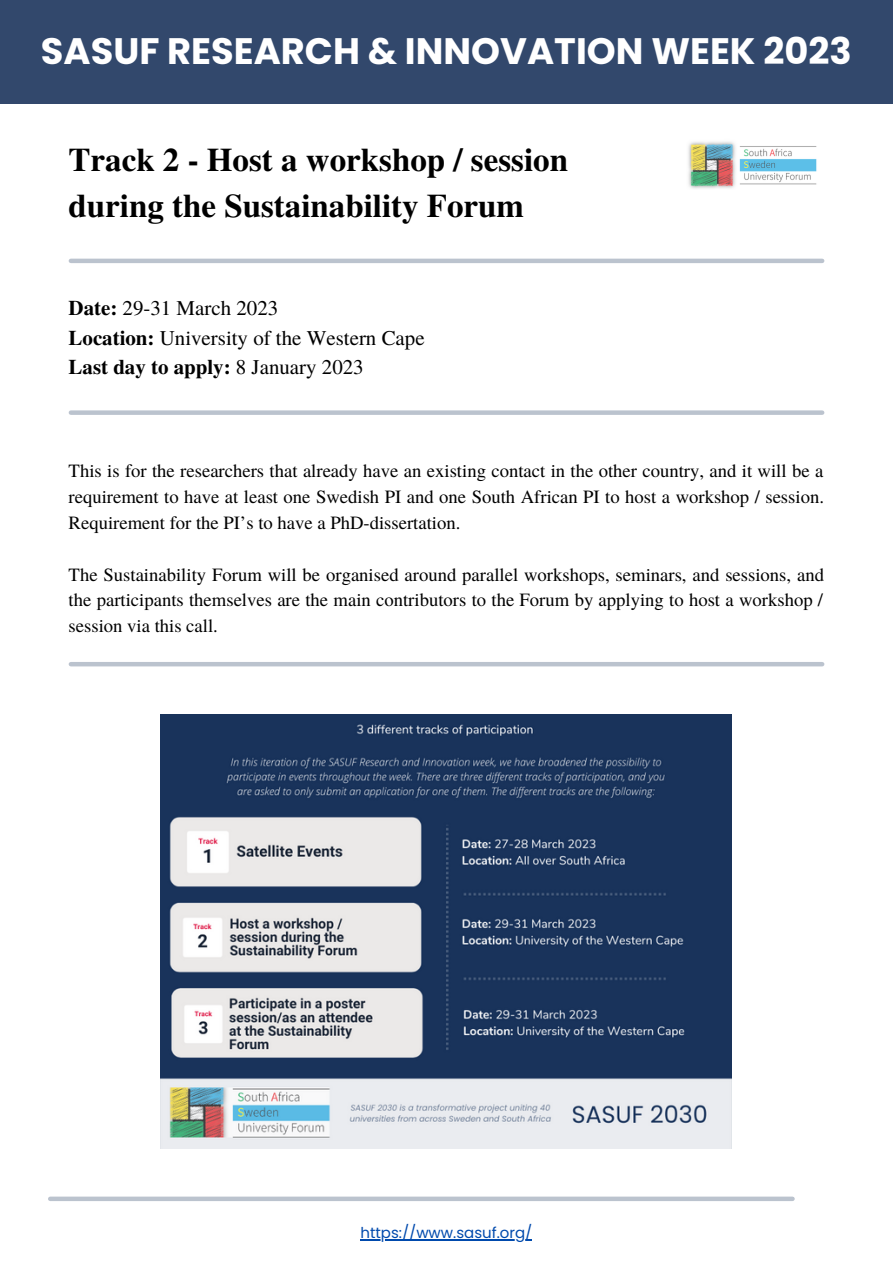
<style>
.page{position:relative;width:893px;height:1264px;background:#fff}
.page>*{position:absolute;margin:0;border:0;box-sizing:border-box;transform-origin:0 0}
.t1{font:700 36.75px "Poppins";color:#fff}
.t2{font:700 33px/46px "Te X Gyre Termes";color:#000}
.t3{font:20.85px/29.2px "Te X Gyre Termes";color:#000}
.t4{font:18.6px/25.8px "Te X Gyre Termes";color:#000;text-align:justify}
.t5{font:15px "Poppins";color:#004aad}
.s1{font-weight:700}
</style>
<div class="page">
<div style="left:50px;top:1196px;width:742px;height:5px;background:#bbc3ce"></div>
<div style="left:0;top:0;width:892px;height:103px;background:#32486c"></div>
<img style="left:688px;top:142px;width:129px;height:47px">
<div style="left:71px;top:410px;width:751px;height:5px;background:#bbc3ce"></div>
<hr style="left:71px;top:662px;width:751px;height:4px;background:#bbc3ce">
<hr style="left:71px;top:259px;width:751px;height:4px;background:#bbc3ce">
<img style="left:160px;top:714px;width:571px;height:434px">
<hr style="left:360px;top:1238px;width:172px;height:1px;background:#004aad">
<h1 class="t1" style="left:41px;top:26px;width:812px">SASUF RESEARCH &amp; INNOVATION WEEK 2023</h1>
<h2 class="t2" style="left:69px;top:135px;width:501px">Track 2 - Host a workshop / session during the Sustainability Forum</h2>
<p class="t3" style="left:69px;top:293px;width:357px"><span class="s1">Date:</span> 29-31 March 2023<br><span class="s1">Location:</span> University of the Western Cape<br><span class="s1">Last day to apply:</span> 8 January 2023</p>
<p class="t4" style="left:69px;top:457px;width:756px">This is for the researchers that already have an existing contact in the other country, and it will be a requirement to have at least one Swedish PI and one South African PI to host a workshop / session.<br>Requirement for the PI’s to have a PhD-dissertation.</p>
<p class="t4" style="left:69px;top:560px;width:756px">The Sustainability Forum will be organised around parallel workshops, seminars, and sessions, and the participants themselves are the main contributors to the Forum by applying to host a workshop / session via this call.</p>
<p class="t5" style="left:360px;top:1221px;width:173px">https://www.sasuf.org/</p>
</div>
